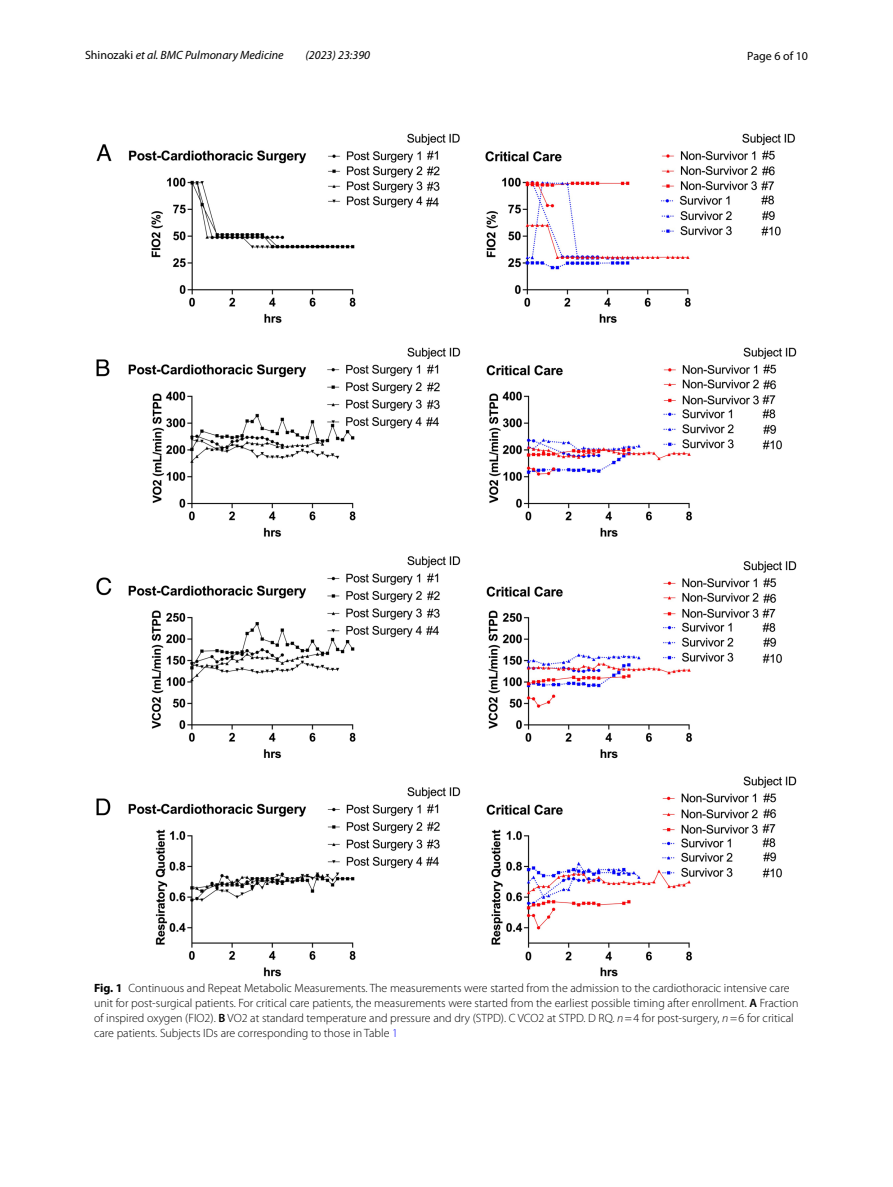
<style>
.page{position:relative;width:893px;height:1187px;background:#fff}
.page>*{position:absolute;margin:0;border:0;box-sizing:border-box;transform-origin:0 0}
.t1{font:300 12px/15px "Myriad Pro";color:#000}
.t2{font:italic 12px "Myriad Pro";color:#000}
.t3{font:12px "Myriad Pro";color:#000}
.s1{font-style:normal}
.s2{font-weight:700}
.s3{font-weight:600}
.s4{font-style:italic}
.s5{color:#00f}
</style>
<div class="page">
<img style="left:96px;top:133px;width:701px;height:843px">
<p class="t2" style="left:85px;top:48px;width:200px"><span class="s1">Shinozaki</span> et al. BMC Pulmonary Medicine</p>
<p class="t2" style="left:306px;top:48px;width:66px">(2023) 23:390</p>
<p class="t3" style="left:747px;top:48px;width:62px">Page 6 of 10</p>
<p class="t1" style="left:94px;top:980px;width:706px"><span class="s2">Fig. 1</span> Continuous and Repeat Metabolic Measurements. The measurements were started from the admission to the cardiothoracic intensive care unit for post-surgical patients. For critical care patients, the measurements were started from the earliest possible timing after enrollment. <span class="s3">A</span> Fraction of inspired oxygen (FIO2). <span class="s3">B</span> VO2 at standard temperature and pressure and dry (STPD). C VCO2 at STPD. D RQ. <span class="s4">n</span>=4 for post-surgery, <span class="s4">n</span>=6 for critical care patients. Subjects IDs are corresponding to those in Table <span class="s5">1</span></p>
</div>
